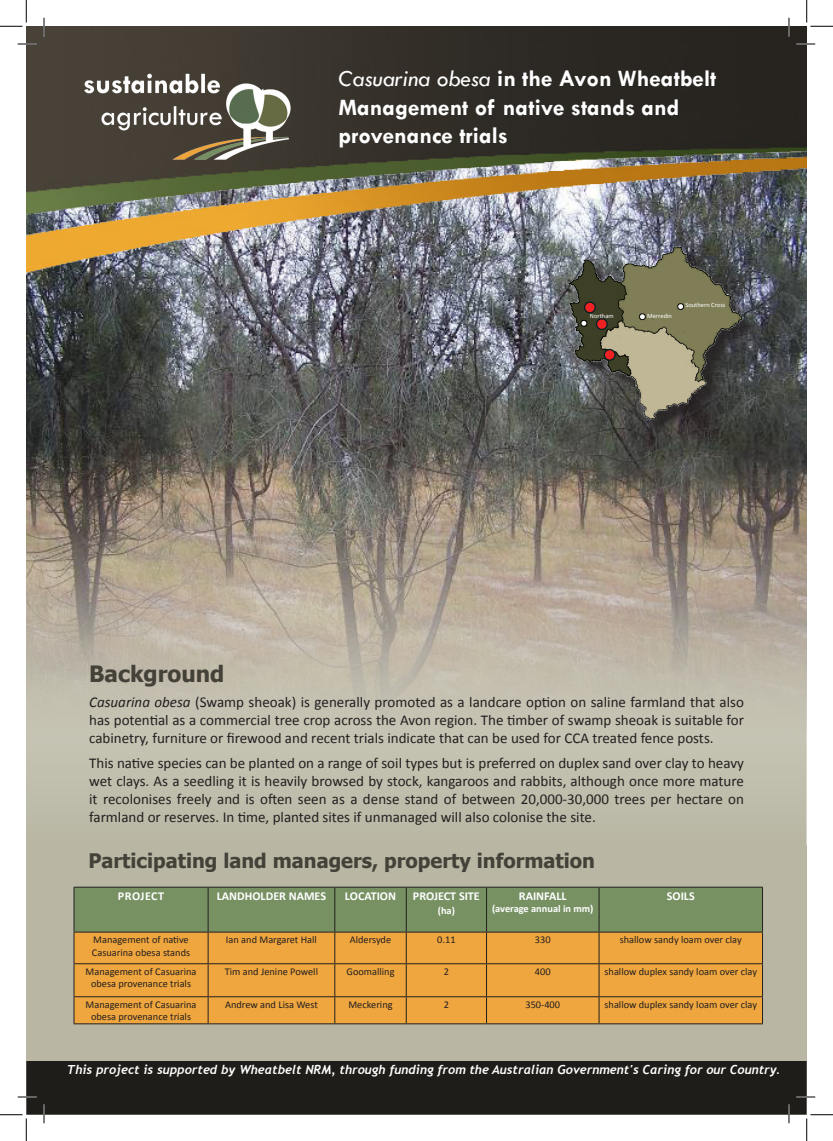
<style>
.page{position:relative;width:833px;height:1141px;background:#fff}
.page>*{position:absolute;margin:0;border:0;box-sizing:border-box;transform-origin:0 0}
.t1{font:700 23.75px/28.5px "Tw Cen";color:#fff}
.t2{font:700 22.5px "Tahoma";color:#444139}
.t3{font:700 20px "Tahoma";color:#444139}
.t4{font:15px/18px "Calibri";color:#231f20;text-align:justify}
.t5{font:italic 700 12.5px "Trebuchet";color:#fff}
.t6{font:700 12.12px "Calibri";color:#fff}
.t7{font:700 12.12px "Calibri";letter-spacing:.035em;color:#fff}
.t8{font:10.38px/12.4px "Calibri";color:#231f20;text-align:center}
.t9{font:700 10.38px "Calibri";color:#fff}
.t10{font:6.5px "Calibri";color:#fff}
.s1{font-weight:400;font-style:italic}
.s2{font-style:italic}
</style>
<div class="page">
<img style="left:26px;top:281px;width:780px;height:452px">
<img style="left:26px;top:26px;width:780px;height:255px">
<div style="left:571px;top:248px;width:186px;height:186px;background:#231f20;opacity:.75"></div>
<img style="left:568px;top:246px;width:175px;height:174px">
<svg style="left:26px;top:604px;width:779px;height:240px;background:#bfbaaa"></svg>
<div style="left:26px;top:1060px;width:780px;height:54px;background:#1e1d19"></div>
<div style="left:604px;top:349px;width:10px;height:11px;background:#ee2123;border-radius:50%"></div>
<div style="left:603px;top:349px;width:12px;height:12px;border:1px solid #041f22;border-radius:50%"></div>
<div style="left:26px;top:845px;width:780px;height:215px;background:#b9b7a4"></div>
<img style="left:76px;top:62px;width:220px;height:102px">
<div style="left:74px;top:887px;width:687px;height:44px;background:#779163"></div>
<div style="left:74px;top:932px;width:687px;height:91px;background:#efa63e"></div>
<hr style="left:73px;top:886px;width:135px;height:1px;background:#231f20">
<hr style="left:73px;top:887px;width:1px;height:44px;background:#231f20">
<hr style="left:208px;top:886px;width:126px;height:1px;background:#231f20">
<hr style="left:207px;top:887px;width:1px;height:44px;background:#231f20">
<hr style="left:334px;top:886px;width:72px;height:1px;background:#231f20">
<hr style="left:334px;top:887px;width:1px;height:44px;background:#231f20">
<hr style="left:406px;top:886px;width:80px;height:1px;background:#231f20">
<hr style="left:405px;top:887px;width:1px;height:44px;background:#231f20">
<hr style="left:486px;top:886px;width:112px;height:1px;background:#231f20">
<hr style="left:486px;top:887px;width:1px;height:44px;background:#231f20">
<hr style="left:598px;top:886px;width:164px;height:1px;background:#231f20">
<hr style="left:598px;top:887px;width:1px;height:44px;background:#231f20">
<hr style="left:761px;top:887px;width:1px;height:44px;background:#231f20">
<hr style="left:73px;top:931px;width:135px;height:1px;background:#231f20">
<hr style="left:73px;top:932px;width:1px;height:31px;background:#231f20">
<hr style="left:208px;top:931px;width:126px;height:1px;background:#231f20">
<hr style="left:207px;top:932px;width:1px;height:31px;background:#231f20">
<hr style="left:334px;top:931px;width:72px;height:1px;background:#231f20">
<hr style="left:334px;top:932px;width:1px;height:31px;background:#231f20">
<hr style="left:406px;top:931px;width:80px;height:1px;background:#231f20">
<hr style="left:405px;top:932px;width:1px;height:31px;background:#231f20">
<hr style="left:486px;top:931px;width:112px;height:1px;background:#231f20">
<hr style="left:486px;top:932px;width:1px;height:31px;background:#231f20">
<hr style="left:598px;top:931px;width:164px;height:1px;background:#231f20">
<hr style="left:598px;top:932px;width:1px;height:31px;background:#231f20">
<hr style="left:761px;top:932px;width:1px;height:31px;background:#231f20">
<hr style="left:73px;top:963px;width:135px;height:1px;background:#231f20">
<hr style="left:73px;top:964px;width:1px;height:32px;background:#231f20">
<hr style="left:208px;top:963px;width:126px;height:1px;background:#231f20">
<hr style="left:207px;top:964px;width:1px;height:32px;background:#231f20">
<hr style="left:334px;top:963px;width:72px;height:1px;background:#231f20">
<hr style="left:334px;top:964px;width:1px;height:32px;background:#231f20">
<hr style="left:406px;top:963px;width:80px;height:1px;background:#231f20">
<hr style="left:405px;top:964px;width:1px;height:32px;background:#231f20">
<hr style="left:486px;top:963px;width:112px;height:1px;background:#231f20">
<hr style="left:486px;top:964px;width:1px;height:32px;background:#231f20">
<hr style="left:598px;top:963px;width:164px;height:1px;background:#231f20">
<hr style="left:598px;top:964px;width:1px;height:32px;background:#231f20">
<hr style="left:761px;top:964px;width:1px;height:32px;background:#231f20">
<hr style="left:73px;top:996px;width:135px;height:1px;background:#231f20">
<svg style="left:73px;top:997px;width:1px;height:26px"></svg>
<hr style="left:208px;top:996px;width:126px;height:1px;background:#231f20">
<svg style="left:207px;top:997px;width:1px;height:26px"></svg>
<hr style="left:334px;top:996px;width:72px;height:1px;background:#231f20">
<svg style="left:334px;top:997px;width:1px;height:26px"></svg>
<hr style="left:406px;top:996px;width:80px;height:1px;background:#231f20">
<svg style="left:405px;top:997px;width:1px;height:26px"></svg>
<hr style="left:486px;top:996px;width:112px;height:1px;background:#231f20">
<svg style="left:486px;top:997px;width:1px;height:26px"></svg>
<hr style="left:598px;top:996px;width:164px;height:1px;background:#231f20">
<svg style="left:598px;top:997px;width:1px;height:26px"></svg>
<svg style="left:761px;top:997px;width:1px;height:26px"></svg>
<hr style="left:73px;top:1023px;width:135px;height:1px;background:#231f20">
<hr style="left:208px;top:1023px;width:126px;height:1px;background:#231f20">
<hr style="left:334px;top:1023px;width:72px;height:1px;background:#231f20">
<hr style="left:406px;top:1023px;width:80px;height:1px;background:#231f20">
<hr style="left:486px;top:1023px;width:112px;height:1px;background:#231f20">
<hr style="left:598px;top:1023px;width:164px;height:1px;background:#231f20">
<svg style="left:584px;top:302px;width:11px;height:11px"></svg>
<div style="left:583px;top:301px;width:12px;height:12px;border:1px solid #041f22;border-radius:50%"></div>
<svg style="left:596px;top:319px;width:10px;height:10px"></svg>
<div style="left:595px;top:318px;width:12px;height:12px;border:1px solid #041f22;border-radius:50%"></div>
<svg style="left:18px;top:43px;width:18px;height:2px"></svg>
<svg style="left:796px;top:43px;width:18px;height:2px"></svg>
<svg style="left:18px;top:1096px;width:18px;height:1px"></svg>
<svg style="left:796px;top:1096px;width:18px;height:1px"></svg>
<svg style="left:43px;top:18px;width:2px;height:18px"></svg>
<svg style="left:43px;top:1104px;width:2px;height:19px"></svg>
<svg style="left:787px;top:18px;width:2px;height:18px"></svg>
<svg style="left:787px;top:1104px;width:2px;height:19px"></svg>
<svg style="left:0;top:0;width:27px;height:27px"></svg>
<svg style="left:0;top:1114px;width:27px;height:26px"></svg>
<svg style="left:806px;top:0;width:26px;height:27px"></svg>
<svg style="left:806px;top:1114px;width:26px;height:26px"></svg>
<p class="t1" style="left:338px;top:64px;width:379px"><span class="s1">Casuarina obesa</span> in the Avon Wheatbelt<br>Management of native stands and provenance trials</p>
<p class="t10" style="left:589px;top:311px;width:25px">Northam</p>
<p class="t10" style="left:646px;top:312px;width:26px">Merredin</p>
<p class="t10" style="left:685px;top:301px;width:41px">Southern Cross</p>
<p class="t2" style="left:89px;top:657px;width:137px">Background</p>
<p class="t4" style="left:89px;top:692px;width:656px"><span class="s2">Casuarina obesa</span> (Swamp sheoak) is generally promoted as a landcare option on saline farmland that also has potential as a commercial tree crop across the Avon region. The timber of swamp sheoak is suitable for cabinetry, furniture or firewood and recent trials indicate that can be used for CCA treated fence posts.</p>
<p class="t4" style="left:89px;top:753px;width:656px">This native species can be planted on a range of soil types but is preferred on duplex sand over clay to heavy wet clays. As a seedling it is heavily browsed by stock, kangaroos and rabbits, although once more mature it recolonises freely and is often seen as a dense stand of between 20,000-30,000 trees per hectare on farmland or reserves. In time, planted sites if unmanaged will also colonise the site.</p>
<p class="t3" style="left:88px;top:847px;width:508px">Participating land managers, property information</p>
<p class="t7" style="left:118px;top:887px;width:48px">PROJECT</p>
<p class="t6" style="left:217px;top:887px;width:111px">LANDHOLDER NAMES</p>
<p class="t6" style="left:345px;top:887px;width:53px">LOCATION</p>
<p class="t6" style="left:412px;top:887px;width:68px">PROJECT SITE</p>
<p class="t9" style="left:437px;top:904px;width:19px">(ha)</p>
<p class="t6" style="left:518px;top:887px;width:49px">RAINFALL</p>
<p class="t9" style="left:492px;top:901px;width:103px">(average annual in mm)</p>
<p class="t6" style="left:666px;top:887px;width:29px">SOILS</p>
<p class="t8" style="left:93px;top:933px;width:97px">Management of native</p>
<p class="t8" style="left:92px;top:946px;width:100px">Casuarina obesa stands</p>
<p class="t8" style="left:226px;top:933px;width:92px">Ian and Margaret Hall</p>
<p class="t8" style="left:349px;top:933px;width:43px">Aldersyde</p>
<p class="t8" style="left:437px;top:933px;width:20px">0.11</p>
<p class="t8" style="left:534px;top:933px;width:17px">330</p>
<p class="t8" style="left:619px;top:933px;width:123px">shallow sandy loam over clay</p>
<p class="t8" style="left:85px;top:965px;width:112px">Management of Casuarina obesa provenance trials</p>
<p class="t8" style="left:225px;top:965px;width:95px">Tim and Jenine Powell</p>
<p class="t8" style="left:346px;top:965px;width:50px">Goomalling</p>
<p class="t8" style="left:443px;top:965px;width:7px">2</p>
<p class="t8" style="left:534px;top:965px;width:17px">400</p>
<p class="t8" style="left:604px;top:965px;width:154px">shallow duplex sandy loam over clay</p>
<p class="t8" style="left:85px;top:998px;width:112px">Management of Casuarina obesa provenance trials</p>
<p class="t8" style="left:225px;top:998px;width:94px">Andrew and Lisa West</p>
<p class="t8" style="left:348px;top:998px;width:46px">Meckering</p>
<p class="t8" style="left:443px;top:998px;width:7px">2</p>
<p class="t8" style="left:525px;top:998px;width:36px">350-400</p>
<p class="t8" style="left:604px;top:998px;width:154px">shallow duplex sandy loam over clay</p>
<p class="t5" style="left:67px;top:1062px;width:714px">This project is supported by Wheatbelt NRM, through funding from the Australian Government's Caring for our Country.</p>
</div>
